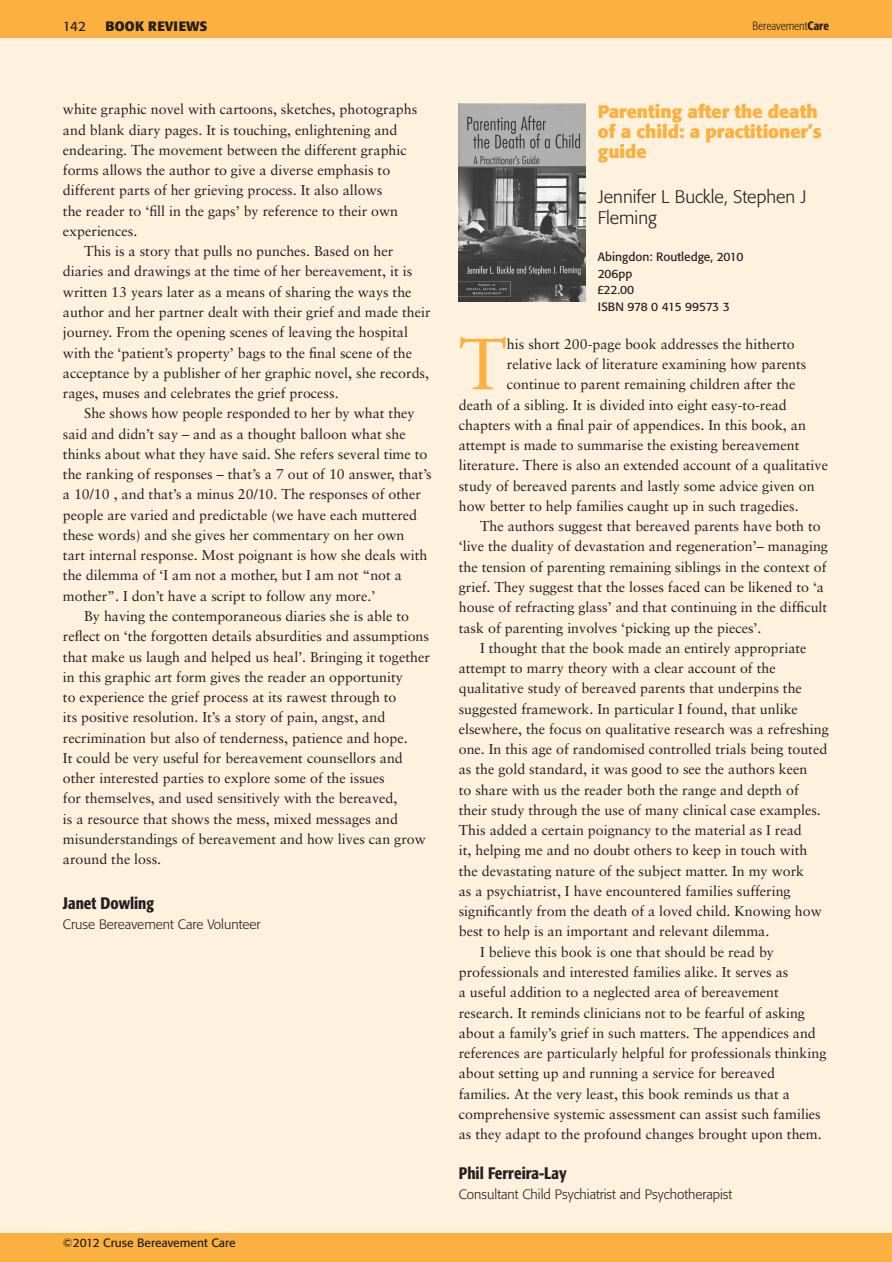
<style>
.page{position:relative;width:892px;height:1262px;background:#fff}
.page>*{position:absolute;margin:0;border:0;box-sizing:border-box;transform-origin:0 0}
.t1{font:72.3px "Sabon";color:#fbb03f}
.t2{font:700 18px/20.2px "Formata";color:#fbb03f}
.t3{font:300 18px/20.2px "Formata";color:#231f20}
.t4{font:500 condensed 16.5px "Formata";color:#231f20}
.t5{font:14.25px "Sabon";color:#231f20}
.t6{font:300 13.5px "Formata";color:#231f20}
.t7{font:700 13.5px "Formata";color:#231f20}
.t8{font:13.5px "Formata";color:#231f20}
.t9{font:12px/16.5px "Formata";color:#231f20}
.t10{font:300 condensed 12px "Formata";color:#231f20}
.s1{font-weight:500}
</style>
<div class="page">
<div style="left:0;top:37px;width:891px;height:1199px;background:#fef1dd"></div>
<div style="left:0;top:0;width:891px;height:37px;background:#fbb03f"></div>
<div style="left:0;top:1232px;width:891px;height:29px;background:#fbb03f"></div>
<img style="left:458px;top:103px;width:127px;height:198px">
<p class="t8" style="left:63px;top:18px;width:25px">142</p>
<p class="t7" style="left:105px;top:18px;width:103px">BOOK REVIEWS</p>
<p class="t10" style="left:752px;top:19px;width:78px">Bereavement<span class="s1">Care</span></p>
<p class="t5" style="left:63px;top:101px;width:355px">white graphic novel with cartoons, sketches, photographs</p>
<p class="t5" style="left:63px;top:121px;width:336px">and blank diary pages. It is touching, enlightening and</p>
<p class="t5" style="left:63px;top:141px;width:345px">endearing. The movement between the different graphic</p>
<p class="t5" style="left:63px;top:162px;width:328px">forms allows the author to give a diverse emphasis to</p>
<p class="t5" style="left:63px;top:182px;width:321px">different parts of her grieving process. It also allows</p>
<p class="t5" style="left:63px;top:202px;width:336px">the reader to ‘fill in the gaps’ by reference to their own</p>
<p class="t5" style="left:63px;top:222px;width:76px">experiences.</p>
<p class="t5" style="left:84px;top:243px;width:310px">This is a story that pulls no punches. Based on her</p>
<p class="t5" style="left:63px;top:263px;width:351px">diaries and drawings at the time of her bereavement, it is</p>
<p class="t5" style="left:63px;top:283px;width:350px">written 13 years later as a means of sharing the ways the</p>
<p class="t5" style="left:63px;top:303px;width:369px">author and her partner dealt with their grief and made their</p>
<p class="t5" style="left:63px;top:324px;width:346px">journey. From the opening scenes of leaving the hospital</p>
<p class="t5" style="left:63px;top:344px;width:350px">with the ‘patient’s property’ bags to the final scene of the</p>
<p class="t5" style="left:63px;top:364px;width:367px">acceptance by a publisher of her graphic novel, she records,</p>
<p class="t5" style="left:63px;top:384px;width:277px">rages, muses and celebrates the grief process.</p>
<p class="t5" style="left:84px;top:405px;width:332px">She shows how people responded to her by what they</p>
<p class="t5" style="left:63px;top:425px;width:344px">said and didn’t say – and as a thought balloon what she</p>
<p class="t5" style="left:63px;top:445px;width:366px">thinks about what they have said. She refers several time to</p>
<p class="t5" style="left:63px;top:465px;width:370px">the ranking of responses – that’s a 7 out of 10 answer, that’s</p>
<p class="t5" style="left:63px;top:486px;width:359px">a 10/10 , and that’s a minus 20/10. The responses of other</p>
<p class="t5" style="left:63px;top:506px;width:355px">people are varied and predictable (we have each muttered</p>
<p class="t5" style="left:63px;top:526px;width:343px">these words) and she gives her commentary on her own</p>
<p class="t5" style="left:63px;top:546px;width:366px">tart internal response. Most poignant is how she deals with</p>
<p class="t5" style="left:63px;top:567px;width:340px">the dilemma of ‘I am not a mother, but I am not “not a</p>
<p class="t5" style="left:63px;top:587px;width:314px">mother”. I don’t have a script to follow any more.’</p>
<p class="t5" style="left:84px;top:607px;width:326px">By having the contemporaneous diaries she is able to</p>
<p class="t5" style="left:63px;top:627px;width:367px">reflect on ‘the forgotten details absurdities and assumptions</p>
<p class="t5" style="left:63px;top:648px;width:368px">that make us laugh and helped us heal’. Bringing it together</p>
<p class="t5" style="left:63px;top:668px;width:341px">in this graphic art form gives the reader an opportunity</p>
<p class="t5" style="left:63px;top:688px;width:335px">to experience the grief process at its rawest through to</p>
<p class="t5" style="left:63px;top:708px;width:324px">its positive resolution. It’s a story of pain, angst, and</p>
<p class="t5" style="left:63px;top:729px;width:346px">recrimination but also of tenderness, patience and hope.</p>
<p class="t5" style="left:63px;top:749px;width:341px">It could be very useful for bereavement counsellors and</p>
<p class="t5" style="left:63px;top:769px;width:323px">other interested parties to explore some of the issues</p>
<p class="t5" style="left:63px;top:789px;width:336px">for themselves, and used sensitively with the bereaved,</p>
<p class="t5" style="left:63px;top:810px;width:336px">is a resource that shows the mess, mixed messages and</p>
<p class="t5" style="left:63px;top:830px;width:364px">misunderstandings of bereavement and how lives can grow</p>
<p class="t5" style="left:63px;top:850px;width:100px">around the loss.</p>
<p class="t4" style="left:63px;top:893px;width:93px">Janet Dowling</p>
<p class="t6" style="left:63px;top:916px;width:199px">Cruse Bereavement Care Volunteer</p>
<p class="t9" style="left:63px;top:1233px;width:174px">©2012 Cruse Bereavement Care</p>
<p class="t2" style="left:597px;top:101px;width:225px">Parenting after the death of a child: a practitioner’s guide</p>
<p class="t3" style="left:597px;top:187px;width:210px">Jennifer L Buckle, Stephen J<br>Fleming</p>
<p class="t9" style="left:597px;top:248px;width:147px">Abingdon: Routledge, 2010<br>206pp<br>£22.00<br>ISBN 978 0 415 99573 3</p>
<h1 class="t1" style="left:458px;top:321px;width:50px">T</h1>
<p class="t5" style="left:506px;top:335px;width:289px">his short 200-page book addresses the hitherto</p>
<p class="t5" style="left:506px;top:355px;width:301px">relative lack of literature examining how parents</p>
<p class="t5" style="left:506px;top:376px;width:290px">continue to parent remaining children after the</p>
<p class="t5" style="left:458px;top:396px;width:329px">death of a sibling. It is divided into eight easy-to-read</p>
<p class="t5" style="left:458px;top:416px;width:348px">chapters with a final pair of appendices. In this book, an</p>
<p class="t5" style="left:458px;top:436px;width:342px">attempt is made to summarise the existing bereavement</p>
<p class="t5" style="left:458px;top:457px;width:370px">literature. There is also an extended account of a qualitative</p>
<p class="t5" style="left:458px;top:477px;width:357px">study of bereaved parents and lastly some advice given on</p>
<p class="t5" style="left:458px;top:497px;width:341px">how better to help families caught up in such tragedies.</p>
<p class="t5" style="left:480px;top:517px;width:342px">The authors suggest that bereaved parents have both to</p>
<p class="t5" style="left:458px;top:538px;width:370px">‘live the duality of devastation and regeneration’– managing</p>
<p class="t5" style="left:458px;top:558px;width:369px">the tension of parenting remaining siblings in the context of</p>
<p class="t5" style="left:458px;top:578px;width:366px">grief. They suggest that the losses faced can be likened to ‘a</p>
<p class="t5" style="left:458px;top:598px;width:370px">house of refracting glass’ and that continuing in the difficult</p>
<p class="t5" style="left:458px;top:619px;width:304px">task of parenting involves ‘picking up the pieces’.</p>
<p class="t5" style="left:480px;top:639px;width:328px">I thought that the book made an entirely appropriate</p>
<p class="t5" style="left:458px;top:659px;width:318px">attempt to marry theory with a clear account of the</p>
<p class="t5" style="left:458px;top:679px;width:344px">qualitative study of bereaved parents that underpins the</p>
<p class="t5" style="left:458px;top:700px;width:340px">suggested framework. In particular I found, that unlike</p>
<p class="t5" style="left:458px;top:720px;width:371px">elsewhere, the focus on qualitative research was a refreshing</p>
<p class="t5" style="left:458px;top:740px;width:370px">one. In this age of randomised controlled trials being touted</p>
<p class="t5" style="left:458px;top:760px;width:350px">as the gold standard, it was good to see the authors keen</p>
<p class="t5" style="left:458px;top:781px;width:341px">to share with us the reader both the range and depth of</p>
<p class="t5" style="left:458px;top:801px;width:363px">their study through the use of many clinical case examples.</p>
<p class="t5" style="left:458px;top:821px;width:344px">This added a certain poignancy to the material as I read</p>
<p class="t5" style="left:458px;top:841px;width:350px">it, helping me and no doubt others to keep in touch with</p>
<p class="t5" style="left:458px;top:862px;width:347px">the devastating nature of the subject matter. In my work</p>
<p class="t5" style="left:458px;top:882px;width:333px">as a psychiatrist, I have encountered families suffering</p>
<p class="t5" style="left:458px;top:902px;width:364px">significantly from the death of a loved child. Knowing how</p>
<p class="t5" style="left:458px;top:922px;width:312px">best to help is an important and relevant dilemma.</p>
<p class="t5" style="left:480px;top:943px;width:295px">I believe this book is one that should be read by</p>
<p class="t5" style="left:458px;top:963px;width:331px">professionals and interested families alike. It serves as</p>
<p class="t5" style="left:458px;top:983px;width:321px">a useful addition to a neglected area of bereavement</p>
<p class="t5" style="left:458px;top:1003px;width:347px">research. It reminds clinicians not to be fearful of asking</p>
<p class="t5" style="left:458px;top:1024px;width:358px">about a family’s grief in such matters. The appendices and</p>
<p class="t5" style="left:458px;top:1044px;width:369px">references are particularly helpful for professionals thinking</p>
<p class="t5" style="left:458px;top:1064px;width:317px">about setting up and running a service for bereaved</p>
<p class="t5" style="left:458px;top:1084px;width:332px">families. At the very least, this book reminds us that a</p>
<p class="t5" style="left:458px;top:1105px;width:363px">comprehensive systemic assessment can assist such families</p>
<p class="t5" style="left:458px;top:1125px;width:364px">as they adapt to the profound changes brought upon them.</p>
<p class="t4" style="left:458px;top:1162px;width:109px">Phil Ferreira-Lay</p>
<p class="t6" style="left:458px;top:1185px;width:275px">Consultant Child Psychiatrist and Psychotherapist</p>
</div>
